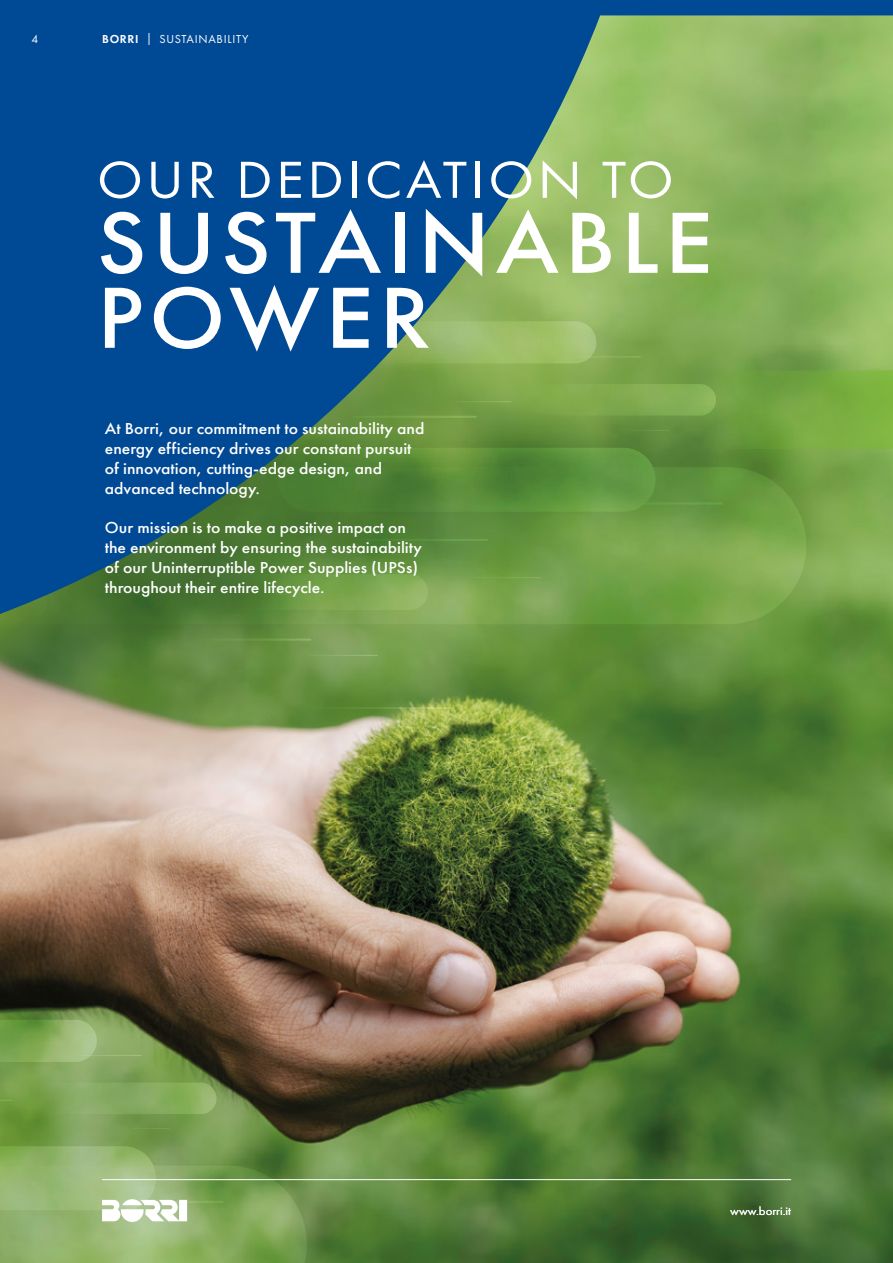
<style>
.page{position:relative;width:893px;height:1263px;background:#fff}
.page>*{position:absolute;margin:0;border:0;box-sizing:border-box;transform-origin:0 0}
.t1{font:500 90px/75px "Futura PT";letter-spacing:.06em;color:#fff;scale:1.07 1}
.t2{font:54px "Futura PT";letter-spacing:.06em;color:#fff;scale:1.07 1}
.t3{font:500 16.5px/19.8px "Futura PT";color:#fff;scale:1.07 1}
.t4{font:12px "Futura PT";letter-spacing:.06em;color:#fff}
.t5{font:12px "Futura PT";color:#fff;scale:1.07 1}
.s1{font-weight:600}
</style>
<div class="page">
<img style="left:0;top:99px;width:893px;height:1164px">
<svg style="left:611px;top:0;width:282px;height:99px;background:#80ab6e"></svg>
<hr style="left:102px;top:1179px;width:689px;height:1px;background:#fff">
<svg style="left:34px;top:467px;width:772px;height:157px;background:#72a047"></svg>
<svg style="left:308px;top:655px;width:70px;height:1px"></svg>
<svg style="left:631px;top:430px;width:38px;height:1px"></svg>
<hr style="left:580px;top:356px;width:61px;height:1px;background:#87ae54">
<hr style="left:601px;top:502px;width:122px;height:3px;background:#679c45">
<svg style="left:190px;top:638px;width:121px;height:3px"></svg>
<div style="left:278px;top:448px;width:378px;height:64px;background:linear-gradient(to bottom,#5f9640,#6b9f48);border-radius:32px"></div>
<svg style="left:313px;top:707px;width:138px;height:1px"></svg>
<div style="left:530px;top:384px;width:186px;height:32px;background:#83ae54;border-radius:16px"></div>
<svg style="left:0;top:0;width:611px;height:619px;background:#23627a"></svg>
<svg style="left:699px;top:370px;width:194px;height:79px;background:#75a641"></svg>
<svg style="left:132px;top:1128px;width:38px;height:1px"></svg>
<hr style="left:80px;top:1055px;width:61px;height:1px;background:#9fba7c">
<svg style="left:0;top:1100px;width:12px;height:1px"></svg>
<svg style="left:0;top:1146px;width:307px;height:117px;background:#8fb06c"></svg>
<svg style="left:30px;top:1082px;width:187px;height:32px;background:#85aa5e"></svg>
<svg style="left:0;top:1020px;width:97px;height:42px;background:#89ae61"></svg>
<p class="t4" style="left:31px;top:32px;width:8px">4</p>
<p class="t4" style="left:102px;top:32px;width:148px"><span class="s1">BORRI</span> | SUSTAINABILITY</p>
<h2 class="t2" style="left:97px;top:148px;width:540px">OUR DEDICATION TO</h2>
<h1 class="t1" style="left:97px;top:205px;width:577px">SUSTAINABLE<br>POWER</h1>
<p class="t3" style="left:105px;top:419px;width:300px">At Borri, our commitment to sustainability and energy efficiency drives our constant pursuit of innovation, cutting-edge design, and advanced technology.</p>
<p class="t3" style="left:105px;top:518px;width:298px">Our mission is to make a positive impact on the environment by ensuring the sustainability of our Uninterruptible Power Supplies (UPSs) throughout their entire lifecycle.</p>
<p class="t5" style="left:730px;top:1204px;width:58px">www.borri.it</p>
</div>
